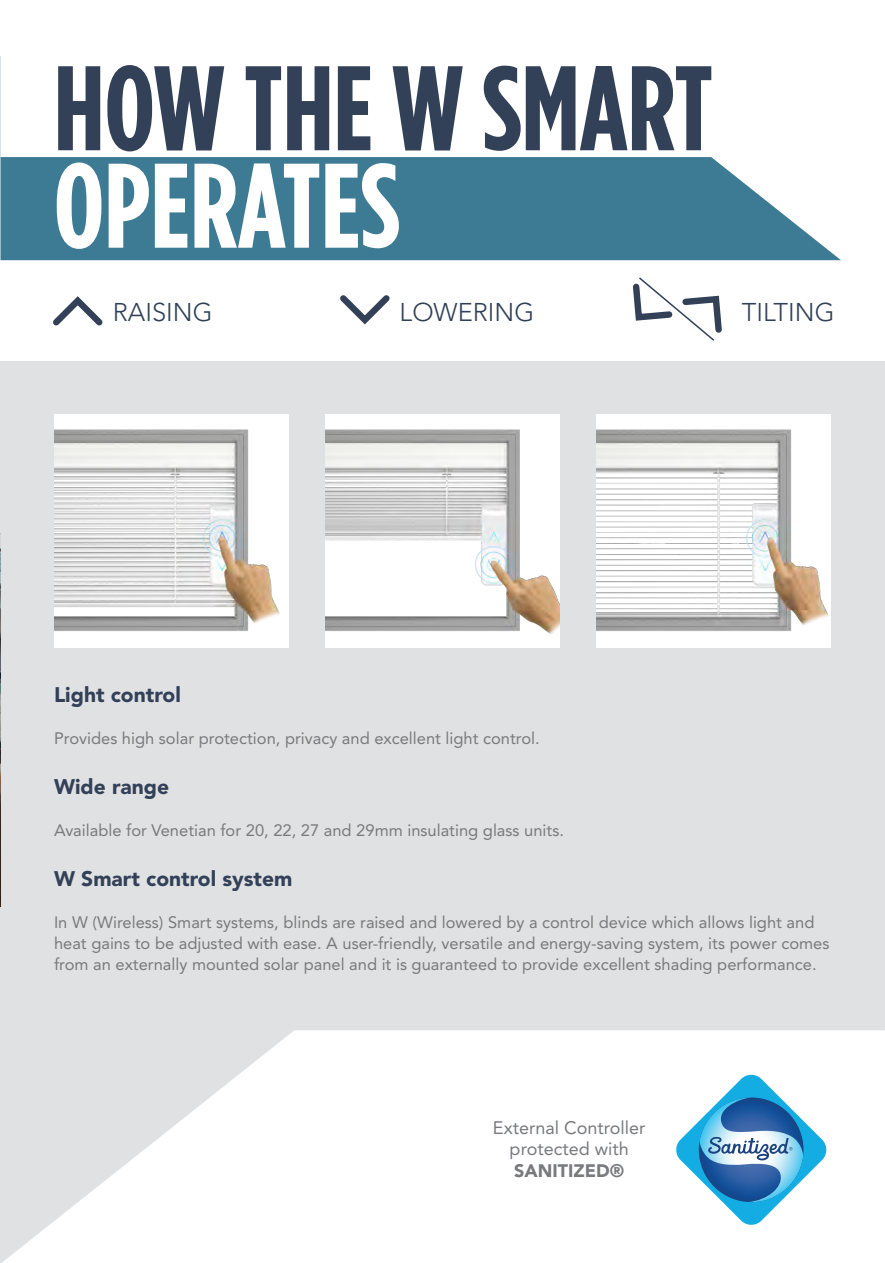
<style>
.page{position:relative;width:885px;height:1263px;background:#fff}
.page>*{position:absolute;margin:0;border:0;box-sizing:border-box;transform-origin:0 0}
.t1{font:700 120px "Gotham Condensed";color:#324058}
.t2{font:700 120px "Gotham Condensed";color:#fff}
.t3{font:300 25.5px "Avenir LT Std";color:#304057}
.t4{font:900 21px "Avenir LT Std";color:#324058}
.t5{font:18px/21.6px "Avenir LT Std";color:#787a7d;text-align:center}
.t6{font:900 18px "Avenir LT Std";color:#787a7d}
.t7{font:16.5px/21px "Avenir LT Std";color:#787a7d}
</style>
<div class="page">
<div style="left:0;top:361px;width:884px;height:902px;background:#e0e1e3"></div>
<hr style="left:0;top:260px;width:1px;height:647px;background:#cddde6">
<img style="left:0;top:533px;width:1px;height:374px">
<svg style="left:0;top:56px;width:1px;height:101px"></svg>
<svg style="left:2px;top:1030px;width:882px;height:233px;fill:#fff"></svg>
<svg style="left:674px;top:1073px;width:153px;height:153px;background:#98c6e2"></svg>
<svg style="left:0;top:157px;width:840px;height:103px;background:#4b859b"></svg>
<svg style="left:340px;top:295px;width:50px;height:30px"></svg>
<svg style="left:53px;top:296px;width:50px;height:30px"></svg>
<svg style="left:633px;top:277px;width:89px;height:64px"></svg>
<div style="left:54px;top:414px;width:234px;height:233px;background:#fff"></div>
<img style="left:54px;top:429px;width:226px;height:202px">
<div style="left:325px;top:414px;width:234px;height:233px;background:#fff"></div>
<img style="left:325px;top:429px;width:234px;height:205px">
<div style="left:597px;top:414px;width:233px;height:233px;background:#fff"></div>
<img style="left:597px;top:429px;width:232px;height:202px">
<p class="t1" style="left:54px;top:41px;width:660px">HOW THE W SMART</p>
<p class="t2" style="left:54px;top:138px;width:347px">OPERATES</p>
<p class="t3" style="left:113px;top:297px;width:101px">RAISING</p>
<p class="t3" style="left:399px;top:297px;width:136px">LOWERING</p>
<p class="t3" style="left:741px;top:297px;width:94px">TILTING</p>
<p class="t4" style="left:54px;top:682px;width:128px">Light control</p>
<p class="t7" style="left:54px;top:728px;width:487px">Provides high solar protection, privacy and excellent light control.</p>
<p class="t4" style="left:54px;top:774px;width:117px">Wide range</p>
<p class="t7" style="left:54px;top:820px;width:511px">Available for Venetian for 20, 22, 27 and 29mm insulating glass units.</p>
<p class="t4" style="left:54px;top:866px;width:240px">W Smart control system</p>
<p class="t7" style="left:54px;top:912px;width:776px">In W (Wireless) Smart systems, blinds are raised and lowered by a control device which allows light and heat gains to be adjusted with ease. A user-friendly, versatile and energy-saving system, its power comes from an externally mounted solar panel and it is guaranteed to provide excellent shading performance.</p>
<p class="t5" style="left:493px;top:1117px;width:154px">External Controller protected with</p>
<p class="t6" style="left:514px;top:1159px;width:112px">SANITIZED®</p>
</div>
